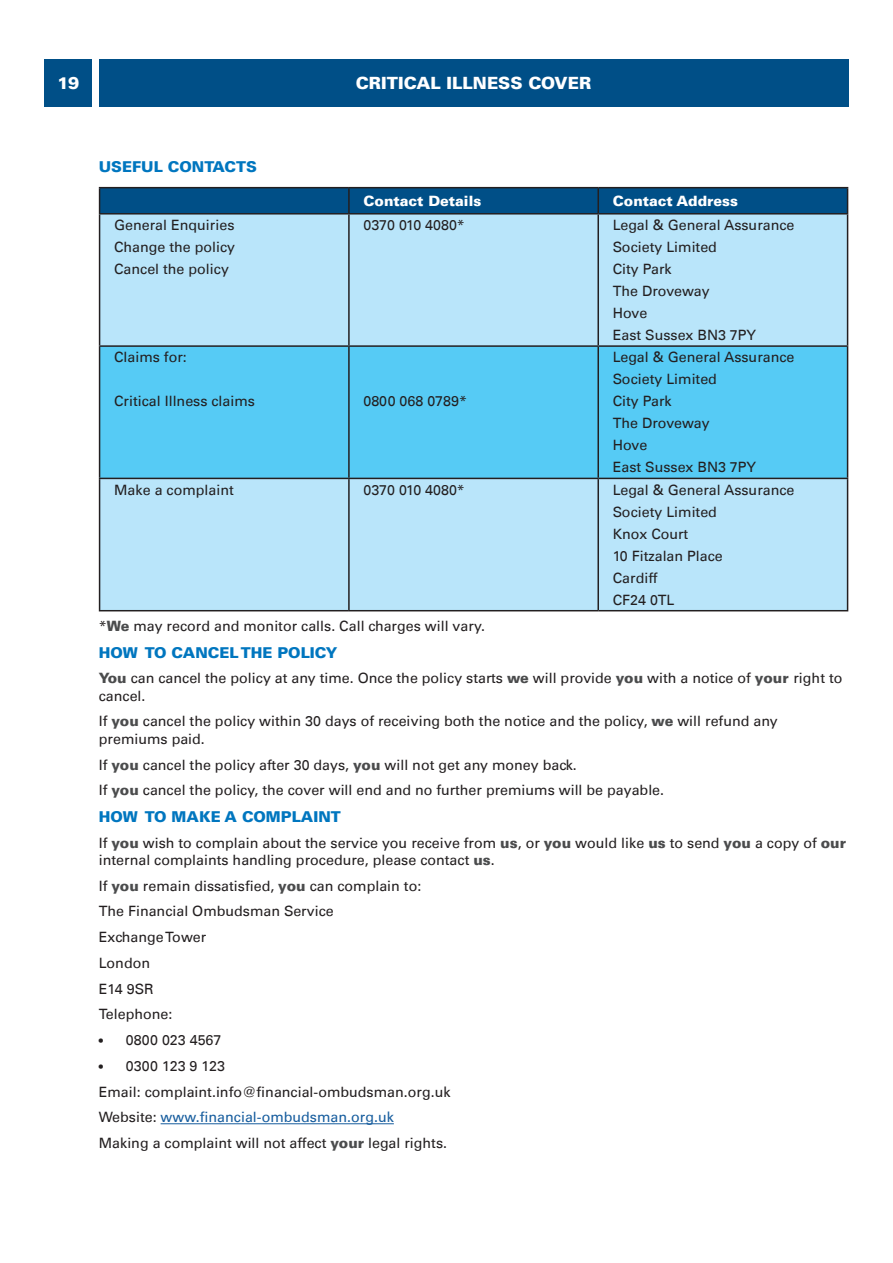
<style>
.page{position:relative;width:893px;height:1263px;background:#fff}
.page>*{position:absolute;margin:0;border:0;box-sizing:border-box;transform-origin:0 0}
.t1{font:900 16.95px "Univers LT";color:#fff}
.Body_text_-_5mm_inde{font:900 15px "Univers LT";color:#0076bf}
.Body_text_-_5mm_inde-2{font:14.25px/17.2px "Univers LT";color:#231f20}
.Body_text{font:14.25px "Univers LT";color:#231f20}
.Body_text_-_5mm_inde-3{font:14.25px "Univers LT";color:#175d9e}
.Body_text-2{font:900 14.25px "Univers LT";color:#fff}
.s1{font-weight:900;color:#4b4c4d}
.s2{font-size:12px}
.s3{color:#231f20}
</style>
<div class="page">
<div style="left:99px;top:60px;width:749px;height:47px;background:#004f87"></div>
<div style="left:45px;top:60px;width:47px;height:47px;background:#004f87"></div>
<hr style="left:161px;top:1123px;width:233px;height:1px;background:#175d9e">
<div style="left:100px;top:215px;width:747px;height:395px;background:#b9e5fa"></div>
<div style="left:100px;top:347px;width:747px;height:131px;background:#56cbf5"></div>
<hr style="left:99px;top:187px;width:250px;height:1px;background:#231f20">
<hr style="left:349px;top:187px;width:249px;height:1px;background:#231f20">
<hr style="left:598px;top:187px;width:250px;height:1px;background:#231f20">
<div style="left:99px;top:188px;width:749px;height:25px;background:#004f87"></div>
<hr style="left:99px;top:213px;width:250px;height:2px;background:#231f20">
<hr style="left:99px;top:215px;width:1px;height:130px;background:#231f20">
<hr style="left:349px;top:213px;width:249px;height:2px;background:#231f20">
<hr style="left:348px;top:215px;width:2px;height:130px;background:#231f20">
<hr style="left:598px;top:213px;width:250px;height:2px;background:#231f20">
<hr style="left:597px;top:215px;width:2px;height:130px;background:#231f20">
<hr style="left:847px;top:215px;width:1px;height:130px;background:#231f20">
<hr style="left:99px;top:345px;width:250px;height:2px;background:#231f20">
<hr style="left:99px;top:347px;width:1px;height:131px;background:#231f20">
<hr style="left:349px;top:345px;width:249px;height:2px;background:#231f20">
<hr style="left:348px;top:347px;width:2px;height:131px;background:#231f20">
<hr style="left:598px;top:345px;width:250px;height:2px;background:#231f20">
<hr style="left:597px;top:347px;width:2px;height:131px;background:#231f20">
<hr style="left:847px;top:347px;width:1px;height:131px;background:#231f20">
<hr style="left:99px;top:478px;width:250px;height:1px;background:#231f20">
<hr style="left:99px;top:479px;width:1px;height:131px;background:#231f20">
<hr style="left:349px;top:478px;width:249px;height:1px;background:#231f20">
<hr style="left:348px;top:479px;width:2px;height:131px;background:#231f20">
<hr style="left:598px;top:478px;width:250px;height:1px;background:#231f20">
<hr style="left:597px;top:479px;width:2px;height:131px;background:#231f20">
<hr style="left:847px;top:479px;width:1px;height:131px;background:#231f20">
<hr style="left:99px;top:610px;width:250px;height:1px;background:#231f20">
<hr style="left:349px;top:610px;width:249px;height:1px;background:#231f20">
<hr style="left:598px;top:610px;width:250px;height:1px;background:#231f20">
<p class="t1" style="left:58px;top:73px;width:23px">19</p>
<p class="t1" style="left:356px;top:73px;width:237px">CRITICAL ILLNESS COVER</p>
<p class="Body_text_-_5mm_inde" style="left:99px;top:158px;width:160px">USEFUL CONTACTS</p>
<p class="Body_text" style="left:114px;top:217px;width:122px">General Enquiries</p>
<p class="Body_text" style="left:114px;top:239px;width:123px">Change the policy</p>
<p class="Body_text" style="left:114px;top:261px;width:116px">Cancel the policy</p>
<p class="Body_text-2" style="left:363px;top:192px;width:119px">Contact Details</p>
<p class="Body_text-2" style="left:613px;top:192px;width:127px">Contact Address</p>
<p class="Body_text" style="left:363px;top:217px;width:103px">0370 010 4080*</p>
<p class="Body_text" style="left:613px;top:217px;width:183px">Legal &amp; General Assurance</p>
<p class="Body_text" style="left:613px;top:239px;width:106px">Society Limited</p>
<p class="Body_text" style="left:613px;top:261px;width:60px">City Park</p>
<p class="Body_text" style="left:613px;top:283px;width:98px">The Droveway</p>
<p class="Body_text" style="left:613px;top:305px;width:36px">Hove</p>
<p class="Body_text" style="left:613px;top:327px;width:145px">East Sussex BN3 7PY</p>
<p class="Body_text" style="left:114px;top:349px;width:74px">Claims for:</p>
<p class="Body_text" style="left:114px;top:393px;width:142px">Critical Illness claims</p>
<p class="Body_text" style="left:363px;top:393px;width:105px">0800 068 0789*</p>
<p class="Body_text" style="left:613px;top:349px;width:183px">Legal &amp; General Assurance</p>
<p class="Body_text" style="left:613px;top:371px;width:106px">Society Limited</p>
<p class="Body_text" style="left:613px;top:393px;width:60px">City Park</p>
<p class="Body_text" style="left:613px;top:415px;width:98px">The Droveway</p>
<p class="Body_text" style="left:613px;top:437px;width:36px">Hove</p>
<p class="Body_text" style="left:613px;top:459px;width:145px">East Sussex BN3 7PY</p>
<p class="Body_text" style="left:114px;top:481px;width:121px">Make a complaint</p>
<p class="Body_text" style="left:363px;top:481px;width:103px">0370 010 4080*</p>
<p class="Body_text" style="left:613px;top:481px;width:183px">Legal &amp; General Assurance</p>
<p class="Body_text" style="left:613px;top:503px;width:106px">Society Limited</p>
<p class="Body_text" style="left:613px;top:525px;width:77px">Knox Court</p>
<p class="Body_text" style="left:613px;top:547px;width:112px">10 Fitzalan Place</p>
<p class="Body_text" style="left:613px;top:569px;width:46px">Cardiff</p>
<p class="Body_text" style="left:613px;top:591px;width:63px">CF24 0TL</p>
<p class="Body_text_-_5mm_inde-2" style="left:99px;top:618px;width:388px">*<span class="s1">We</span> may record and monitor calls. Call charges will vary.</p>
<p class="Body_text_-_5mm_inde" style="left:99px;top:643px;width:240px">HOW TO CANCEL THE POLICY</p>
<p class="Body_text_-_5mm_inde-2" style="left:99px;top:670px;width:745px"><span class="s1">You</span> can cancel the policy at any time. Once the policy starts <span class="s1">we</span> will provide <span class="s1">you</span> with a notice of <span class="s1">your</span> right to cancel.</p>
<p class="Body_text_-_5mm_inde-2" style="left:99px;top:713px;width:680px">If <span class="s1">you</span> cancel the policy within 30 days of receiving both the notice and the policy, <span class="s1">we</span> will refund any premiums paid.</p>
<p class="Body_text_-_5mm_inde-2" style="left:99px;top:756px;width:479px">If <span class="s1">you</span> cancel the policy after 30 days, <span class="s1">you</span> will not get any money back.</p>
<p class="Body_text_-_5mm_inde-2" style="left:99px;top:782px;width:567px">If <span class="s1">you</span> cancel the policy, the cover will end and no further premiums will be payable.</p>
<p class="Body_text_-_5mm_inde" style="left:99px;top:807px;width:244px">HOW TO MAKE A COMPLAINT</p>
<p class="Body_text_-_5mm_inde-2" style="left:99px;top:834px;width:749px">If <span class="s1">you</span> wish to complain about the service you receive from <span class="s1">us</span>, or <span class="s1">you</span> would like <span class="s1">us</span> to send <span class="s1">you</span> a copy of <span class="s1">our </span>internal complaints handling procedure, please contact <span class="s1">us</span>.</p>
<p class="Body_text_-_5mm_inde-2" style="left:99px;top:877px;width:324px">If <span class="s1">you</span> remain dissatisfied, <span class="s1">you</span> can complain to:</p>
<p class="Body_text_-_5mm_inde-2" style="left:99px;top:903px;width:236px">The Financial Ombudsman Service</p>
<p class="Body_text_-_5mm_inde-2" style="left:99px;top:928px;width:109px">Exchange Tower</p>
<p class="Body_text_-_5mm_inde-2" style="left:99px;top:954px;width:53px">London</p>
<p class="Body_text_-_5mm_inde-2" style="left:99px;top:980px;width:56px">E14 9SR</p>
<p class="Body_text_-_5mm_inde-2" style="left:99px;top:1006px;width:75px">Telephone:</p>
<p class="Body_text_-_5mm_inde-2" style="left:99px;top:1031px;width:124px"><span class="s2">•</span> 0800 023 4567</p>
<p class="Body_text_-_5mm_inde-2" style="left:99px;top:1057px;width:128px"><span class="s2">•</span> 0300 123 9 123</p>
<p class="Body_text_-_5mm_inde-2" style="left:99px;top:1083px;width:353px">Email: complaint.info@financial-ombudsman.org.uk</p>
<p class="Body_text_-_5mm_inde-3" style="left:99px;top:1109px;width:297px"><span class="s3">Website:</span> www.financial-ombudsman.org.uk</p>
<p class="Body_text_-_5mm_inde-2" style="left:99px;top:1134px;width:350px">Making a complaint will not affect <span class="s1">your</span> legal rights.</p>
</div>
